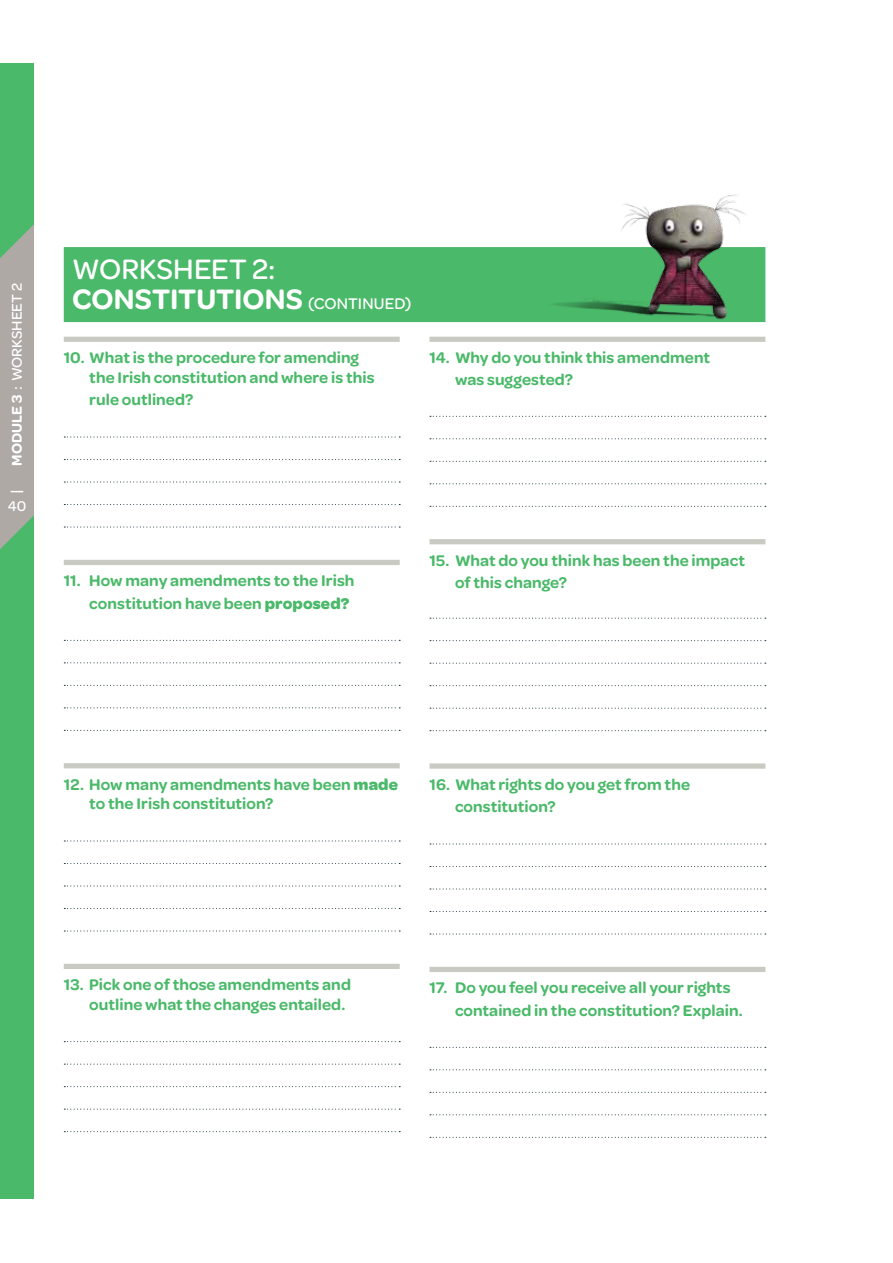
<style>
.page{position:relative;width:893px;height:1263px;background:#fff}
.page>*{position:absolute;margin:0;border:0;box-sizing:border-box;transform-origin:0 0}
.t1{font:600 30px/30px "Omnes";color:#fff}
.t2{font:500 30px "Omnes";color:#fff}
.t3{font:600 16.5px/22.5px "Omnes";letter-spacing:.005em;color:#4ab969}
.t4{font:500 15px "Omnes";color:#fff}
.s1{font-weight:600}
.s2{font-weight:500}
.s3{font-weight:500;font-size:16.5px}
.s4{font-weight:700}
</style>
<div class="page">
<div style="left:0;top:64px;width:34px;height:1135px;background:#4ab969"></div>
<svg style="left:0;top:224px;width:325px;height:338px"></svg>
<svg style="left:11px;top:491px;width:12px;height:1px"></svg>
<div style="left:64px;top:247px;width:701px;height:75px;background:#4ab969"></div>
<div style="left:64px;top:337px;width:336px;height:5px;background:#c9cbc3"></div>
<svg style="left:64px;top:436px;width:336px;height:1px"></svg>
<svg style="left:64px;top:459px;width:336px;height:1px"></svg>
<svg style="left:64px;top:481px;width:336px;height:1px"></svg>
<svg style="left:64px;top:504px;width:336px;height:1px"></svg>
<svg style="left:64px;top:526px;width:336px;height:1px"></svg>
<div style="left:64px;top:560px;width:336px;height:5px;background:#c9cbc3"></div>
<svg style="left:64px;top:640px;width:336px;height:1px"></svg>
<svg style="left:64px;top:662px;width:336px;height:1px"></svg>
<svg style="left:64px;top:685px;width:336px;height:1px"></svg>
<svg style="left:64px;top:707px;width:336px;height:1px"></svg>
<svg style="left:64px;top:730px;width:336px;height:1px"></svg>
<div style="left:64px;top:763px;width:336px;height:5px;background:#c9cbc3"></div>
<svg style="left:64px;top:840px;width:336px;height:1px"></svg>
<svg style="left:64px;top:863px;width:336px;height:1px"></svg>
<svg style="left:64px;top:885px;width:336px;height:1px"></svg>
<svg style="left:64px;top:908px;width:336px;height:1px"></svg>
<svg style="left:64px;top:930px;width:336px;height:1px"></svg>
<div style="left:64px;top:964px;width:336px;height:5px;background:#c9cbc3"></div>
<svg style="left:64px;top:1041px;width:336px;height:1px"></svg>
<svg style="left:64px;top:1063px;width:336px;height:2px"></svg>
<svg style="left:64px;top:1086px;width:336px;height:1px"></svg>
<svg style="left:64px;top:1108px;width:336px;height:2px"></svg>
<svg style="left:64px;top:1131px;width:336px;height:1px"></svg>
<div style="left:429px;top:337px;width:336px;height:5px;background:#c9cbc3"></div>
<svg style="left:430px;top:416px;width:336px;height:1px"></svg>
<svg style="left:430px;top:438px;width:336px;height:1px"></svg>
<svg style="left:430px;top:461px;width:336px;height:1px"></svg>
<svg style="left:430px;top:483px;width:336px;height:1px"></svg>
<svg style="left:430px;top:506px;width:336px;height:1px"></svg>
<div style="left:429px;top:539px;width:336px;height:5px;background:#c9cbc3"></div>
<svg style="left:430px;top:618px;width:336px;height:1px"></svg>
<svg style="left:430px;top:640px;width:336px;height:1px"></svg>
<svg style="left:430px;top:663px;width:336px;height:1px"></svg>
<svg style="left:430px;top:685px;width:336px;height:1px"></svg>
<svg style="left:430px;top:708px;width:336px;height:1px"></svg>
<svg style="left:430px;top:730px;width:336px;height:1px"></svg>
<div style="left:429px;top:763px;width:336px;height:6px;background:#c9cbc3"></div>
<svg style="left:430px;top:843px;width:336px;height:1px"></svg>
<svg style="left:430px;top:866px;width:336px;height:1px"></svg>
<svg style="left:430px;top:888px;width:336px;height:1px"></svg>
<svg style="left:430px;top:911px;width:336px;height:1px"></svg>
<svg style="left:430px;top:933px;width:336px;height:1px"></svg>
<div style="left:429px;top:967px;width:336px;height:5px;background:#c9cbc3"></div>
<svg style="left:430px;top:1047px;width:336px;height:1px"></svg>
<svg style="left:430px;top:1069px;width:336px;height:1px"></svg>
<svg style="left:430px;top:1092px;width:336px;height:1px"></svg>
<svg style="left:430px;top:1114px;width:336px;height:1px"></svg>
<svg style="left:430px;top:1137px;width:336px;height:1px"></svg>
<img style="left:509px;top:194px;width:256px;height:126px">
<p class="t4" style="left:8px;top:466px;width:184px;rotate:-90deg"><span class="s1">Module 3</span> : WORKSHEET 2</p>
<p class="t4" style="left:8px;top:497px;width:20px">40</p>
<h1 class="t1" style="left:72px;top:254px;width:340px;text-indent:180px"><span class="s2">2:<br></span>CONSTITUTIONS <span class="s3">(CONTINUED)</span></h1>
<h1 class="t2" style="left:72px;top:252px;width:47px">WORKSHEET</h1>
<p class="t3" style="left:89px;top:348px;width:287px;line-height:19.8px;text-indent:-26px">10. What is the procedure for amending the Irish constitution and where is this</p>
<p class="t3" style="left:89px;top:389px;width:106px">rule outlined?</p>
<p class="t3" style="left:455px;top:347px;width:257px;line-height:21.6px;text-indent:-26px">14. Why do you think this amendment was suggested?</p>
<p class="t3" style="left:89px;top:569px;width:267px;text-indent:-26px">11. How many amendments to the Irish constitution have been <span class="s4">proposed?</span></p>
<p class="t3" style="left:455px;top:549px;width:291px;text-indent:-26px">15. What do you think has been the impact of this change?</p>
<p class="t3" style="left:89px;top:774px;width:310px;line-height:19.8px;text-indent:-26px">12. How many amendments have been <span class="s4">made </span>to the Irish constitution?</p>
<p class="t3" style="left:455px;top:773px;width:237px;text-indent:-26px">16. What rights do you get from the constitution?</p>
<p class="t3" style="left:89px;top:975px;width:263px;line-height:19.8px;text-indent:-26px">13. Pick one of those amendments and outline what the changes entailed.</p>
<p class="t3" style="left:455px;top:976px;width:289px;text-indent:-26px">17. Do you feel you receive all your rights contained in the constitution? Explain.</p>
</div>
